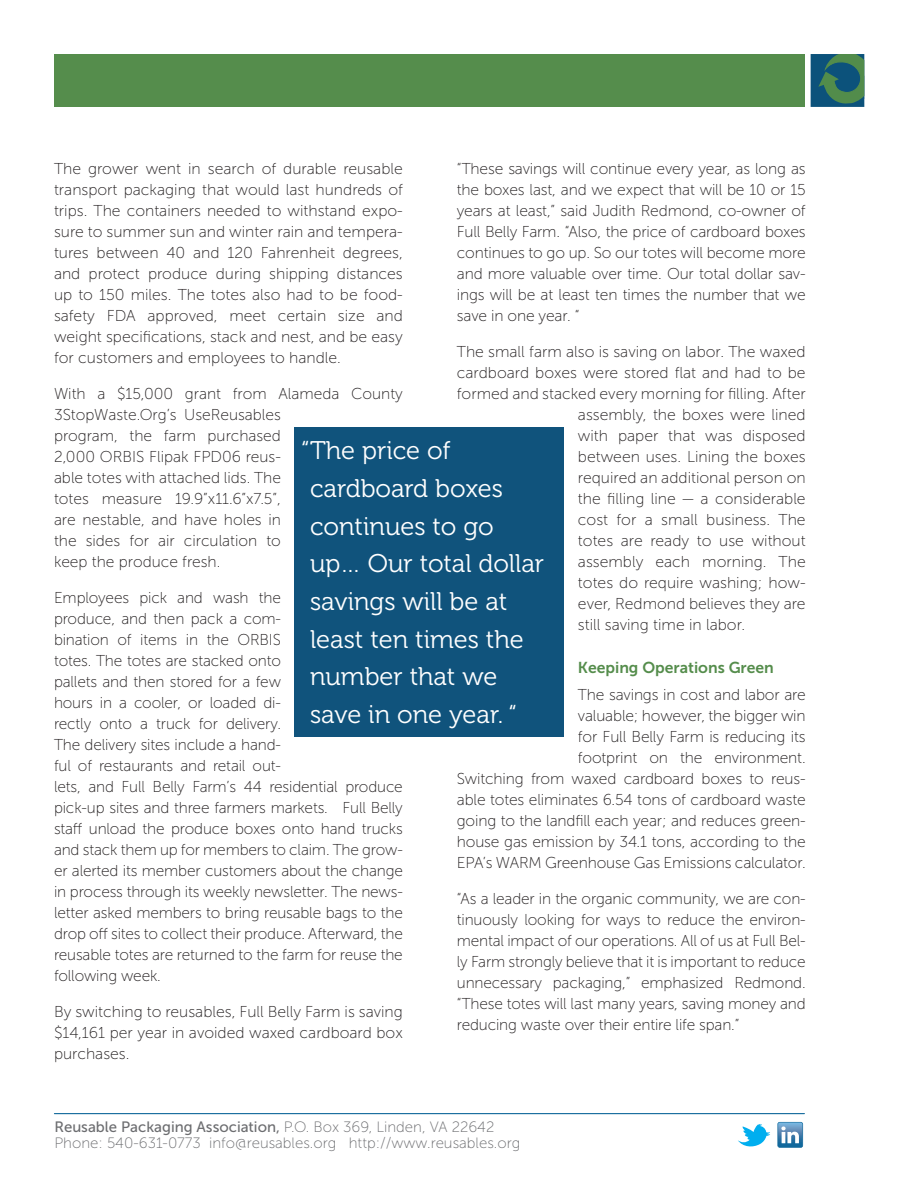
<style>
.page{position:relative;width:918px;height:1188px;background:#fff}
.page>*{position:absolute;margin:0;border:0;box-sizing:border-box;transform-origin:0 0}
.t1{font:25.5px/37.7px "Museo 300";color:#fff}
.t2{font:15.75px/21px "Museo Sans 100";letter-spacing:-.01em;color:#231f20;text-align:justify}
.subheader{font:15.75px "Museo Sans 700";color:#558d4c}
.t3{font:15px "Museo Sans 100";color:#6c6d70}
.t4{font:15px "Museo Sans 500";color:#6c6d70}
.s1{font-family:"Museo Sans 100"}
</style>
<div class="page">
<div style="left:294px;top:427px;width:270px;height:310px;background:#10537c"></div>
<svg style="left:811px;top:54px;width:53px;height:53px;background:#266868"></svg>
<div style="left:54px;top:54px;width:751px;height:53px;background:#558d4c"></div>
<svg style="left:738px;top:1124px;width:32px;height:23px"></svg>
<svg style="left:777px;top:1122px;width:26px;height:26px"></svg>
<hr style="left:54px;top:1113px;width:750px;height:1px;background:#10689b">
<p class="t2" style="left:457px;top:158px;width:350px">“These savings will continue every year, as long as the boxes last, and we expect that will be 10 or 15 years at least,” said Judith Redmond, co-owner of Full Belly Farm. “Also, the price of cardboard boxes continues to go up. So our totes will become more and more valuable over time. Our total dollar sav&shy;ings will be at least ten times the number that we save in one year. “</p>
<p class="t2" style="left:457px;top:341px;width:350px">The small farm also is saving on labor. The waxed</p>
<p class="t2" style="left:457px;top:362px;width:350px">cardboard boxes were stored flat and had to be</p>
<p class="t2" style="left:457px;top:383px;width:350px">formed and stacked every morning for filling. After</p>
<p class="t2" style="left:578px;top:404px;width:229px">assembly, the boxes were lined</p>
<p class="t2" style="left:578px;top:425px;width:229px">with paper that was disposed</p>
<p class="t2" style="left:578px;top:446px;width:229px">between uses. Lining the boxes</p>
<p class="t2" style="left:578px;top:467px;width:229px">required an additional person on</p>
<p class="t2" style="left:578px;top:488px;width:229px">the filling line — a considerable</p>
<p class="t2" style="left:578px;top:509px;width:229px">cost for a small business. The</p>
<p class="t2" style="left:578px;top:530px;width:229px">totes are ready to use without</p>
<p class="t2" style="left:578px;top:551px;width:229px">assembly each morning. The</p>
<p class="t2" style="left:578px;top:572px;width:229px">totes do require washing; how-</p>
<p class="t2" style="left:578px;top:593px;width:229px">ever, Redmond believes they are</p>
<p class="t2" style="left:578px;top:614px;width:169px">still saving time in labor.</p>
<p class="subheader" style="left:578px;top:658px;width:197px">Keeping Operations Green</p>
<p class="t2" style="left:457px;top:685px;width:350px;text-align:right">The savings in cost and labor are<br>valuable; however, the bigger win<br>for Full Belly Farm is reducing its<br>footprint on the environment.<br>Switching from waxed cardboard boxes to reus&shy;able totes eliminates 6.54 tons of cardboard waste going to the landfill each year; and reduces green&shy;house gas emission by 34.1 tons, according to the EPA’s WARM Greenhouse Gas Emissions calculator.</p>
<p class="t2" style="left:457px;top:889px;width:350px">“As a leader in the organic community, we are con&shy;tinuously looking for ways to reduce the environ&shy;mental impact of our operations. All of us at Full Bel&shy;ly Farm strongly believe that it is important to reduce unnecessary packaging,” emphasized Redmond. “These totes will last many years, saving money and reducing waste over their entire life span.”</p>
<p class="t2" style="left:54px;top:158px;width:350px">The grower went in search of durable reusable transport packaging that would last hundreds of trips. The containers needed to withstand expo&shy;sure to summer sun and winter rain and tempera&shy;tures between 40 and 120 Fahrenheit degrees, and protect produce during shipping distances up to 150 miles. The totes also had to be food&shy;safety FDA approved, meet certain size and weight specifications, stack and nest, and be easy for customers and employees to handle.</p>
<p class="t2" style="left:54px;top:383px;width:350px;text-align:left">With a $15,000 grant from Alameda County<br>3StopWaste.Org’s UseReusables<br>program, the farm purchased<br>2,000 ORBIS Flipak FPD06 reus-<br>able totes with attached lids. The<br>totes measure 19.9”x11.6”x7.5”,<br>are nestable, and have holes in<br>the sides for air circulation to<br>keep the produce fresh.</p>
<p class="t2" style="left:54px;top:587px;width:350px;text-align:left">Employees pick and wash the<br>produce, and then pack a com-<br>bination of items in the ORBIS<br>totes. The totes are stacked onto<br>pallets and then stored for a few<br>hours in a cooler, or loaded di-<br>rectly onto a truck for delivery.<br>The delivery sites include a hand-<br>ful of restaurants and retail out-<br>lets, and Full Belly Farm’s 44 residential produce pick-up sites and three farmers markets. Full Belly staff unload the produce boxes onto hand trucks and stack them up for members to claim. The grow&shy;er alerted its member customers about the change in process through its weekly newsletter. The news&shy;letter asked members to bring reusable bags to the drop off sites to collect their produce. Afterward, the reusable totes are returned to the farm for reuse the following week.</p>
<p class="t2" style="left:54px;top:1001px;width:350px">By switching to reusables, Full Belly Farm is saving $14,161 per year in avoided waxed cardboard box purchases.</p>
<p class="t1" style="left:310px;top:432px;width:236px;text-indent:-9px">“The price of cardboard boxes continues to go up… Our total dollar savings will be at least ten times the number that we save in one year. “</p>
<p class="t4" style="left:54px;top:1118px;width:442px">Reusable Packaging Association, <span class="s1">P.O. Box 369, Linden, VA 22642</span></p>
<p class="t3" style="left:54px;top:1135px;width:467px">Phone: 540-631-0773 info@reusables.org http://www.reusables.org</p>
</div>
